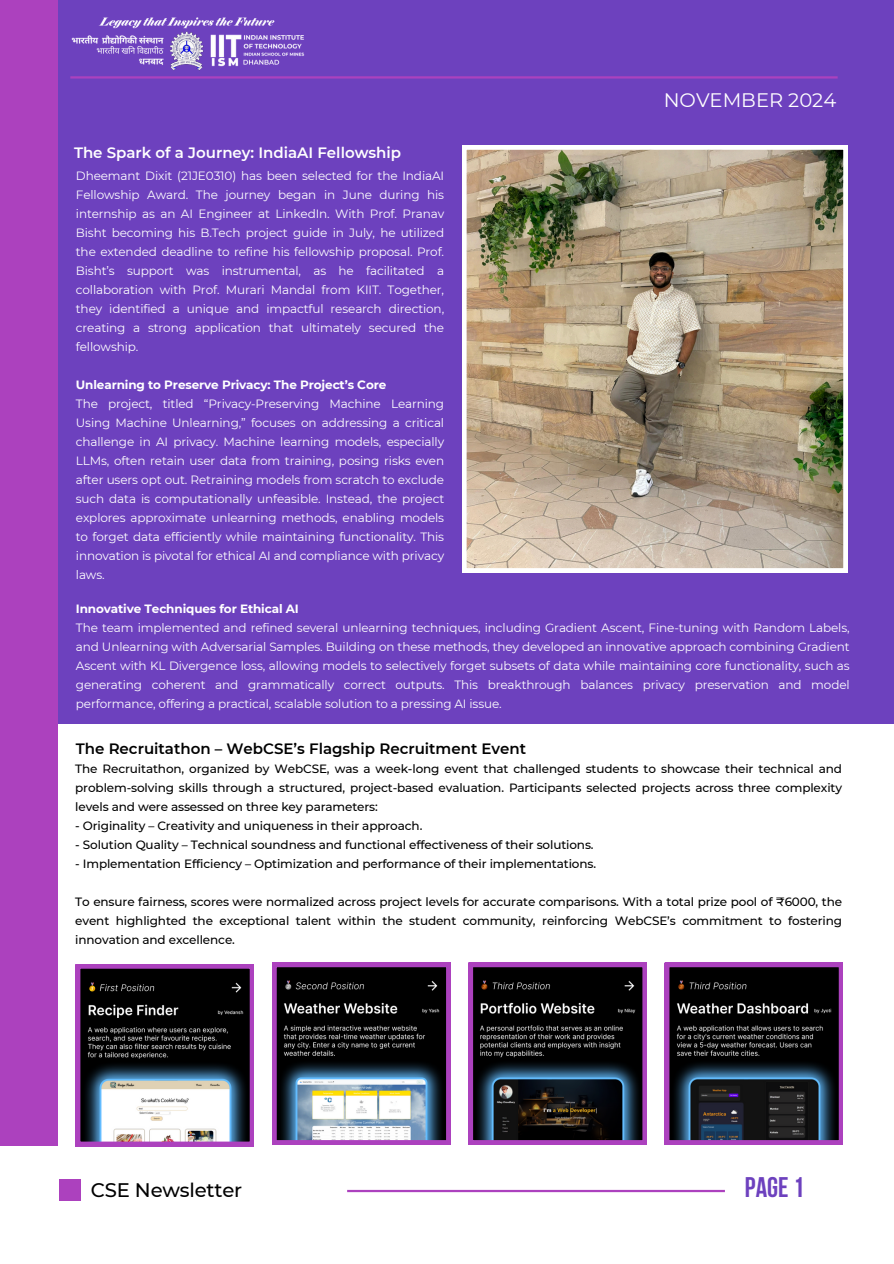
<style>
.page{position:relative;width:894px;height:1264px;background:#fff}
.page>*{position:absolute;margin:0;border:0;box-sizing:border-box;transform-origin:0 0}
.t1{font:700 28.2px "Bebas Neue";color:#6d41be}
.t2{font:500 19.65px "Montserrat";letter-spacing:-.01em;color:#000}
.t3{font:19.5px "Montserrat";color:#fff}
.t4{font:600 15px "Montserrat";color:#000}
.t5{font:600 15px "Montserrat";color:#fff}
.t6{font:12px/19px "Montserrat";letter-spacing:-.01em;color:#fff;text-align:justify}
.t7{font:500 12px/19px "Montserrat";letter-spacing:-.01em;color:#000;text-align:justify}
.t8{font:700 12px "Montserrat";letter-spacing:-.01em;color:#fff}
</style>
<div class="page">
<div style="left:0;top:0;width:893px;height:723px;background:#6d41be"></div>
<hr style="left:70px;top:76px;width:767px;height:3px;background:#ac41be">
<div style="left:0;top:0;width:57px;height:1146px;background:#ac41be"></div>
<img style="left:462px;top:145px;width:384px;height:427px">
<div style="left:60px;top:1179px;width:21px;height:21px;background:#ac41be"></div>
<hr style="left:347px;top:1189px;width:377px;height:3px;background:#ac41be">
<img style="left:71px;top:17px;width:234px;height:54px">
<svg style="left:76px;top:964px;width:178px;height:182px"></svg>
<svg style="left:272px;top:962px;width:178px;height:182px;background:#514d5d"></svg>
<svg style="left:468px;top:962px;width:178px;height:182px;background:#251f2f"></svg>
<svg style="left:664px;top:962px;width:178px;height:182px;background:#272232"></svg>
<p class="t5" style="left:74px;top:144px;width:328px">The Spark of a Journey: IndiaAI Fellowship</p>
<h4 class="t6" style="left:76px;top:166px;width:370px">Dheemant Dixit (21JE0310) has been selected for the IndiaAI Fellowship Award. The journey began in June during his internship as an AI Engineer at LinkedIn. With Prof. Pranav Bisht becoming his B.Tech project guide in July, he utilized the extended deadline to refine his fellowship proposal. Prof.<br>Bisht’s support was instrumental, as he facilitated a collaboration with Prof. Murari Mandal from KIIT. Together, they identified a unique and impactful research direction, creating a strong application that ultimately secured the fellowship.</h4>
<p class="t8" style="left:76px;top:378px;width:312px">Unlearning to Preserve Privacy: The Project’s Core</p>
<p class="t6" style="left:76px;top:394px;width:369px">The project, titled “Privacy-Preserving Machine Learning</p>
<p class="t6" style="left:76px;top:413px;width:369px">Using Machine Unlearning,” focuses on addressing a critical challenge in AI privacy. Machine learning models, especially LLMs, often retain user data from training, posing risks even after users opt out. Retraining models from scratch to exclude such data is computationally unfeasible. Instead, the project explores approximate unlearning methods, enabling models to forget data efficiently while maintaining functionality. This innovation is pivotal for ethical AI and compliance with privacy laws.</p>
<h2 class="t3" style="left:663px;top:88px;width:174px">NOVEMBER 2024</h2>
<h5 class="t8" style="left:76px;top:601px;width:224px">Innovative Techniques for Ethical AI</h5>
<h5 class="t6" style="left:76px;top:617px;width:775px">The team implemented and refined several unlearning techniques, including Gradient Ascent, Fine-tuning with Random Labels, and Unlearning with Adversarial Samples. Building on these methods, they developed an innovative approach combining Gradient Ascent with KL Divergence loss, allowing models to selectively forget subsets of data while maintaining core functionality, such as generating coherent and grammatically correct outputs. This breakthrough balances privacy preservation and model performance, offering a practical, scalable solution to a pressing AI issue.</h5>
<h4 class="t4" style="left:76px;top:739px;width:451px">The Recruitathon – WebCSE’s Flagship Recruitment Event</h4>
<p class="t7" style="left:75px;top:759px;width:768px">The Recruitathon, organized by WebCSE, was a week-long event that challenged students to showcase their technical and problem-solving skills through a structured, project-based evaluation. Participants selected projects across three complexity levels and were assessed on three key parameters:</p>
<p class="t7" style="left:75px;top:816px;width:348px">- Originality – Creativity and uniqueness in their approach.</p>
<p class="t7" style="left:75px;top:835px;width:519px">- Solution Quality – Technical soundness and functional effectiveness of their solutions.</p>
<p class="t7" style="left:75px;top:854px;width:522px">- Implementation Efficiency – Optimization and performance of their implementations.</p>
<p class="t7" style="left:75px;top:892px;width:768px">To ensure fairness, scores were normalized across project levels for accurate comparisons. With a total prize pool of ₹6000, the event highlighted the exceptional talent within the student community, reinforcing WebCSE’s commitment to fostering innovation and excellence.</p>
<p class="t2" style="left:91px;top:1178px;width:153px">CSE Newsletter</p>
<p class="t1" style="left:744px;top:1175px;width:61px">PAGE1</p>
</div>
